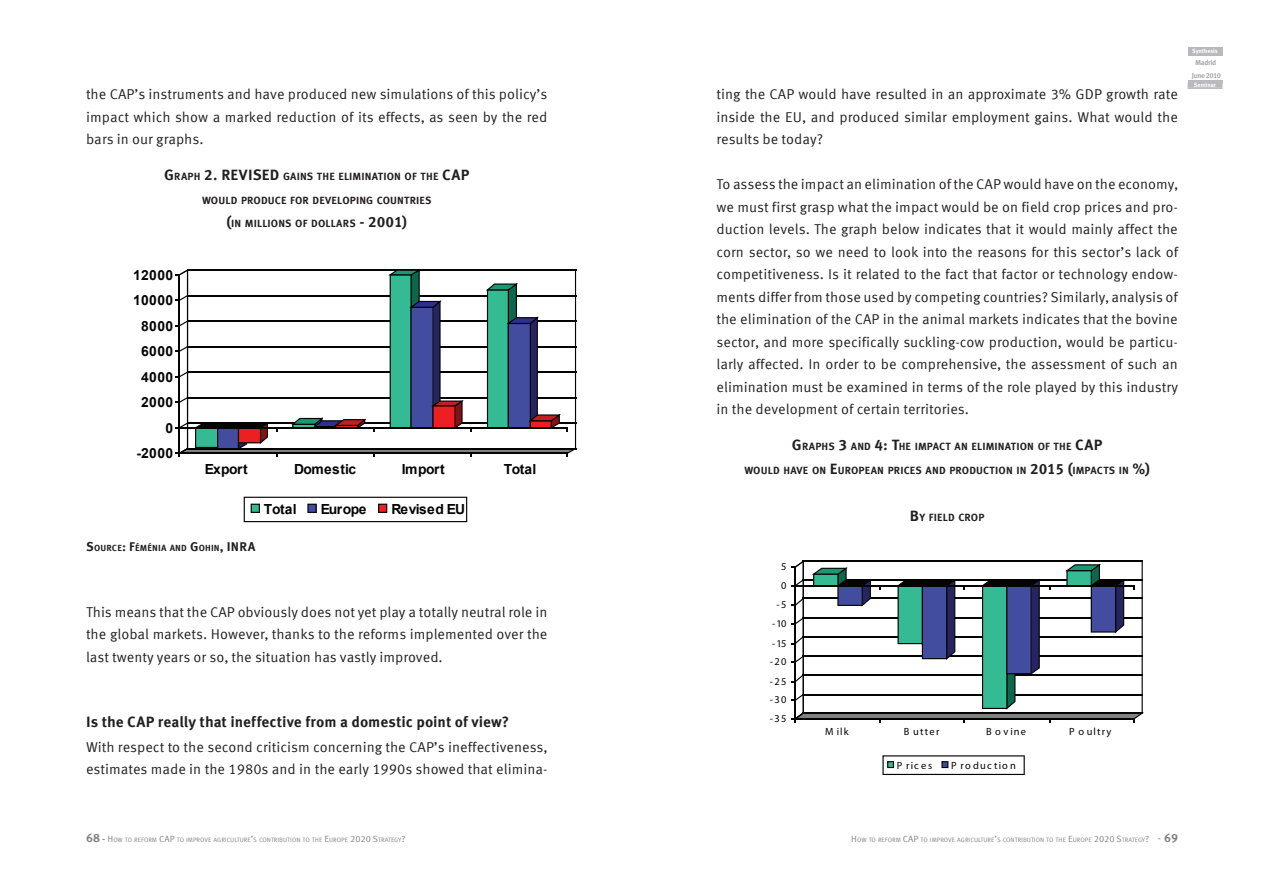
<style>
.page{position:relative;width:1263px;height:893px;background:#fff}
.page>*{position:absolute;margin:0;border:0;box-sizing:border-box;transform-origin:0 0}
.t1{font:700 15px "Meta Corr Turk";letter-spacing:-.005em;color:#231f20}
.t2{font:14.25px/22.5px "Meta Corr Turk";color:#231f20;text-align:justify}
.t3{font:700 13.95px "Arial";letter-spacing:.025em;color:#040503}
.t4{font:700 13.95px "Arial";letter-spacing:-.03em;color:#040503}
.t5{font:700 13.95px "Arial";color:#040503}
.t6{font:700 10.5px "Meta Corr Turk";letter-spacing:.01em;color:#231f20}
.t7{font:10.35px "Myriad Pro";letter-spacing:.115em;color:#040503}
.t8{font:700 8.85px "Meta Corr Turk";letter-spacing:.02em;color:#231f20}
.t9{font:700 7.2px/12.6px "Meta Corr Turk";letter-spacing:-.06em;color:#a8a9ad;text-align:center}
.t10{font:6.3px "Meta Corr Turk";color:#808285}
.t11{font:700 6px "Meta Corr Turk";letter-spacing:-.02em;color:#fff}
.t12{font:700 6px "Meta Corr Turk";color:#fff}
.s1{font-size:15px}
.s2{font-size:12.75px}
.s3{font-weight:700;font-size:12px}
.s4{font-weight:700;font-size:9px}
.s5{font-size:9px}
.s6{font-size:12px}
</style>
<div class="page">
<div style="left:1187px;top:47px;width:35px;height:9px;background:#b8b9bc"></div>
<svg style="left:1187px;top:80px;width:35px;height:9px"></svg>
<hr style="left:1187px;top:81px;width:35px;height:2px;background:#b9babd">
<svg style="left:175px;top:269px;width:403px;height:188px"></svg>
<svg style="left:244px;top:497px;width:223px;height:25px"></svg>
<svg style="left:791px;top:560px;width:353px;height:163px"></svg>
<svg style="left:882px;top:755px;width:143px;height:20px"></svg>
<p class="t2" style="left:86px;top:83px;width:463px">the CAP’s instruments and have produced new simulations of this policy’s impact which show a marked reduction of its effects, as seen by the red bars in our graphs.</p>
<p class="t6" style="left:164px;top:170px;width:307px"><span class="s1">G</span>RAPH <span class="s1">2. REVISED</span> GAINS THE ELIMINATION OF THE <span class="s1">CAP</span></p>
<p class="t6" style="left:202px;top:194px;width:231px">WOULD PRODUCE FOR DEVELOPING COUNTRIES</p>
<p class="t6" style="left:226px;top:217px;width:182px"><span class="s1">(</span>IN MILLIONS OF DOLLARS <span class="s1">- 2001)</span></p>
<p class="t3" style="left:133px;top:266px;width:42px">12000</p>
<p class="t3" style="left:133px;top:291px;width:42px">10000</p>
<p class="t3" style="left:141px;top:316px;width:34px">8000</p>
<p class="t3" style="left:141px;top:342px;width:34px">6000</p>
<p class="t3" style="left:141px;top:367px;width:34px">4000</p>
<p class="t3" style="left:141px;top:393px;width:34px">2000</p>
<p class="t3" style="left:165px;top:418px;width:9px">0</p>
<p class="t3" style="left:137px;top:444px;width:38px">-2000</p>
<p class="t3" style="left:205px;top:460px;width:44px">Export</p>
<p class="t5" style="left:294px;top:460px;width:64px">Domestic</p>
<p class="t3" style="left:402px;top:460px;width:44px">Import</p>
<p class="t3" style="left:504px;top:460px;width:34px">Total</p>
<p class="t3" style="left:264px;top:499px;width:34px">Total</p>
<p class="t3" style="left:321px;top:499px;width:47px">Europe</p>
<p class="t4" style="left:391px;top:499px;width:75px">Revised EU</p>
<p class="t8" style="left:86px;top:543px;width:171px"><span class="s2">S</span>OURCE<span class="s2">: F</span>ÉMÉNIA AND <span class="s2">G</span>OHIN<span class="s2">, INRA</span></p>
<p class="t2" style="left:86px;top:600px;width:463px">This means that the CAP obviously does not yet play a totally neutral role in the global markets. However, thanks to the reforms implemented over the last twenty years or so, the situation has vastly improved.</p>
<p class="t1" style="left:86px;top:713px;width:425px">Is the CAP really that ineffective from a domestic point of view?</p>
<p class="t2" style="left:86px;top:735px;width:463px">With respect to the second criticism concerning the CAP’s ineffectiveness, estimates made in the 1980s and in the early 1990s showed that elimina-</p>
<p class="t10" style="left:86px;top:836px;width:321px"><span class="s3">68</span> <span class="s4">-</span> <span class="s5">H</span>OW TO REFORM <span class="s5">CAP</span> TO IMPROVE AGRICULTURE<span class="s5">’</span>S CONTRIBUTION TO THE <span class="s5">E</span>UROPE <span class="s5">2020 S</span>TRATEGY<span class="s5">?</span></p>
<p class="t2" style="left:716px;top:83px;width:463px">ting the CAP would have resulted in an approximate 3% GDP growth rate inside the EU, and produced similar employment gains. What would the results be today?</p>
<p class="t2" style="left:716px;top:173px;width:463px">To assess the impact an elimination of the CAP would have on the economy, we must first grasp what the impact would be on field crop prices and pro&shy;duction levels. The graph below indicates that it would mainly affect the corn sector, so we need to look into the reasons for this sector’s lack of competitiveness. Is it related to the fact that factor or technology endow&shy;ments differ from those used by competing countries? Similarly, analysis of the elimination of the CAP in the animal markets indicates that the bovine sector, and more specifically suckling-cow production, would be particu&shy;larly affected. In order to be comprehensive, the assessment of such an elimination must be examined in terms of the role played by this industry in the development of certain territories.</p>
<p class="t6" style="left:792px;top:440px;width:312px"><span class="s1">G</span>RAPHS <span class="s1">3</span> AND <span class="s1">4: T</span>HE IMPACT AN ELIMINATION OF THE <span class="s1">CAP</span></p>
<p class="t6" style="left:744px;top:464px;width:407px">WOULD HAVE ON <span class="s1">E</span>UROPEAN PRICES AND PRODUCTION IN <span class="s1">2015 (</span>IMPACTS IN <span class="s1">%)</span></p>
<p class="t6" style="left:910px;top:511px;width:76px"><span class="s1">B</span>Y FIELD CROP</p>
<p class="t11" style="left:1192px;top:48px;width:27px">Synthesis</p>
<p class="t12" style="left:1194px;top:81px;width:24px">Seminar</p>
<p class="t9" style="left:1192px;top:56px;width:31px">Madrid<br>June 2010</p>
<p class="t7" style="left:781px;top:560px;width:7px">5</p>
<p class="t7" style="left:781px;top:579px;width:7px">0</p>
<p class="t7" style="left:777px;top:598px;width:11px">-5</p>
<p class="t7" style="left:772px;top:617px;width:16px">-10</p>
<p class="t7" style="left:772px;top:637px;width:16px">-15</p>
<p class="t7" style="left:770px;top:655px;width:18px">-20</p>
<p class="t7" style="left:770px;top:675px;width:18px">-25</p>
<p class="t7" style="left:770px;top:693px;width:18px">-30</p>
<p class="t7" style="left:770px;top:712px;width:18px">-35</p>
<p class="t7" style="left:825px;top:725px;width:25px">M ilk</p>
<p class="t7" style="left:904px;top:725px;width:37px">B utter</p>
<p class="t7" style="left:986px;top:725px;width:41px">B ovine</p>
<p class="t7" style="left:1069px;top:725px;width:43px">P o ultry</p>
<p class="t7" style="left:897px;top:759px;width:37px">P rices</p>
<p class="t7" style="left:951px;top:759px;width:66px">P ro ductio n</p>
<p class="t10" style="left:851px;top:836px;width:328px"><span class="s5">H</span>OW TO REFORM <span class="s5">CAP</span> TO IMPROVE AGRICULTURE<span class="s5">’</span>S CONTRIBUTION TO THE <span class="s5">E</span>UROPE <span class="s5">2020 S</span>TRATEGY<span class="s5">?</span> <span class="s6">-</span> <span class="s3">69</span></p>
</div>
